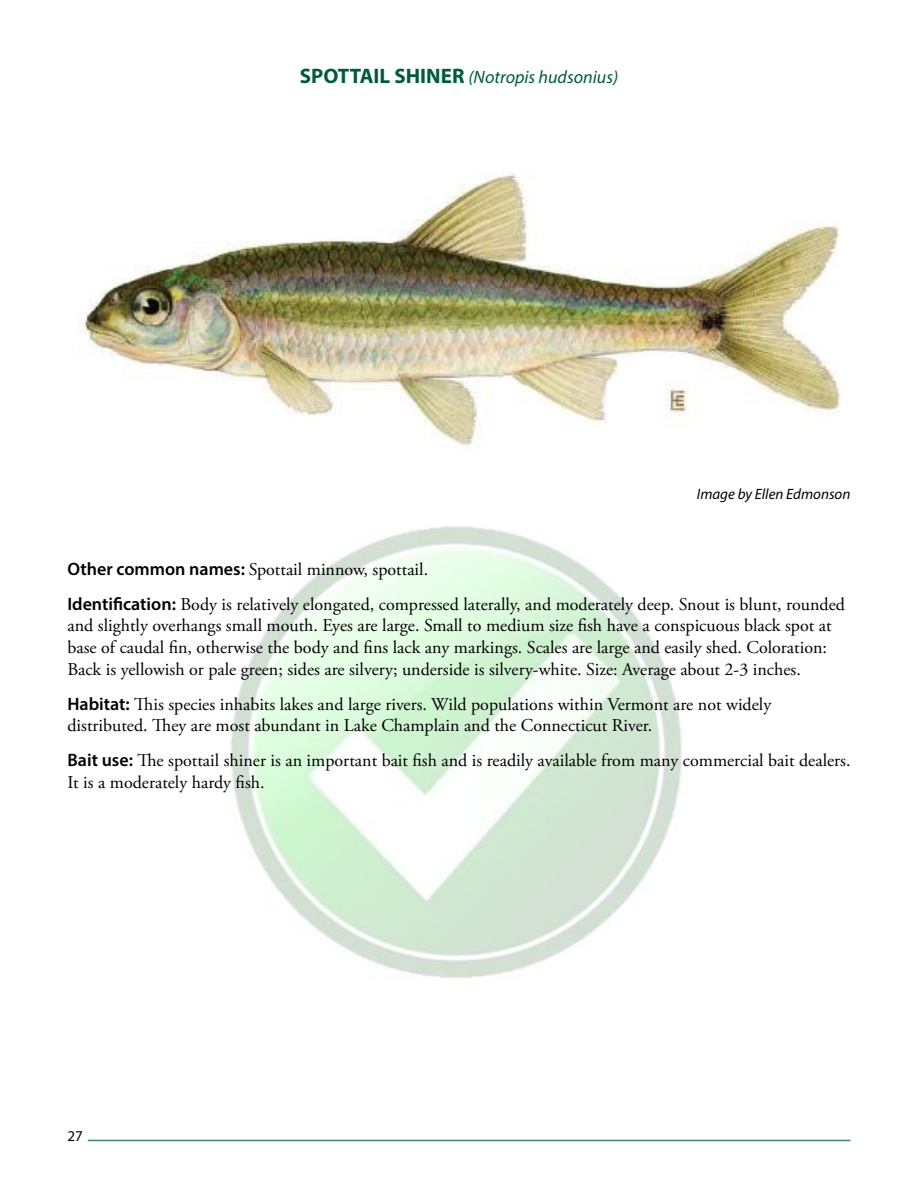
<style>
.page{position:relative;width:918px;height:1188px;background:#fff}
.page>*{position:absolute;margin:0;border:0;box-sizing:border-box;transform-origin:0 0}
.t1{font:18px/21.6px "Adobe Garamond Pro";color:#000}
.t2{font:italic 18px "Myriad Pro";color:#005b3d}
.t3{font:italic 15px "Myriad Pro";color:#000}
.t4{font:15px "Myriad Pro";color:#000}
.s1{font-weight:700;font-style:normal;font-size:21px}
.s2{font-family:"Myriad Pro";font-weight:600}
</style>
<div class="page">
<hr style="left:88px;top:1140px;width:762px;height:1px;background:#40846e">
<img style="left:230px;top:526px;width:452px;height:452px">
<img style="left:77px;top:173px;width:764px;height:275px">
<p class="t2" style="left:300px;top:66px;width:320px"><span class="s1">SPOTTAIL SHINER</span> (Notropis hudsonius)</p>
<p class="t3" style="left:697px;top:485px;width:155px">Image by Ellen Edmonson</p>
<p class="t1" style="left:68px;top:552px;width:779px;line-height:35.1px"><span class="s2">Other common names:</span> Spottail minnow, spottail.<br><span class="s2">Identification:</span> Body is relatively elongated, compressed laterally, and moderately deep. Snout is blunt, rounded</p>
<p class="t1" style="left:68px;top:616px;width:766px">and slightly overhangs small mouth. Eyes are large. Small to medium size fish have a conspicuous black spot at base of caudal fin, otherwise the body and fins lack any markings. Scales are large and easily shed. Coloration:<br>Back is yellowish or pale green; sides are silvery; underside is silvery-white. Size: Average about 2-3 inches.</p>
<p class="t1" style="left:68px;top:694px;width:705px"><span class="s2">Habitat:</span> This species inhabits lakes and large rivers. Wild populations within Vermont are not widely distributed. They are most abundant in Lake Champlain and the Connecticut River.</p>
<p class="t1" style="left:68px;top:751px;width:785px"><span class="s2">Bait use:</span> The spottail shiner is an important bait fish and is readily available from many commercial bait dealers.<br>It is a moderately hardy fish.</p>
<p class="t4" style="left:68px;top:1126px;width:17px">27</p>
</div>
